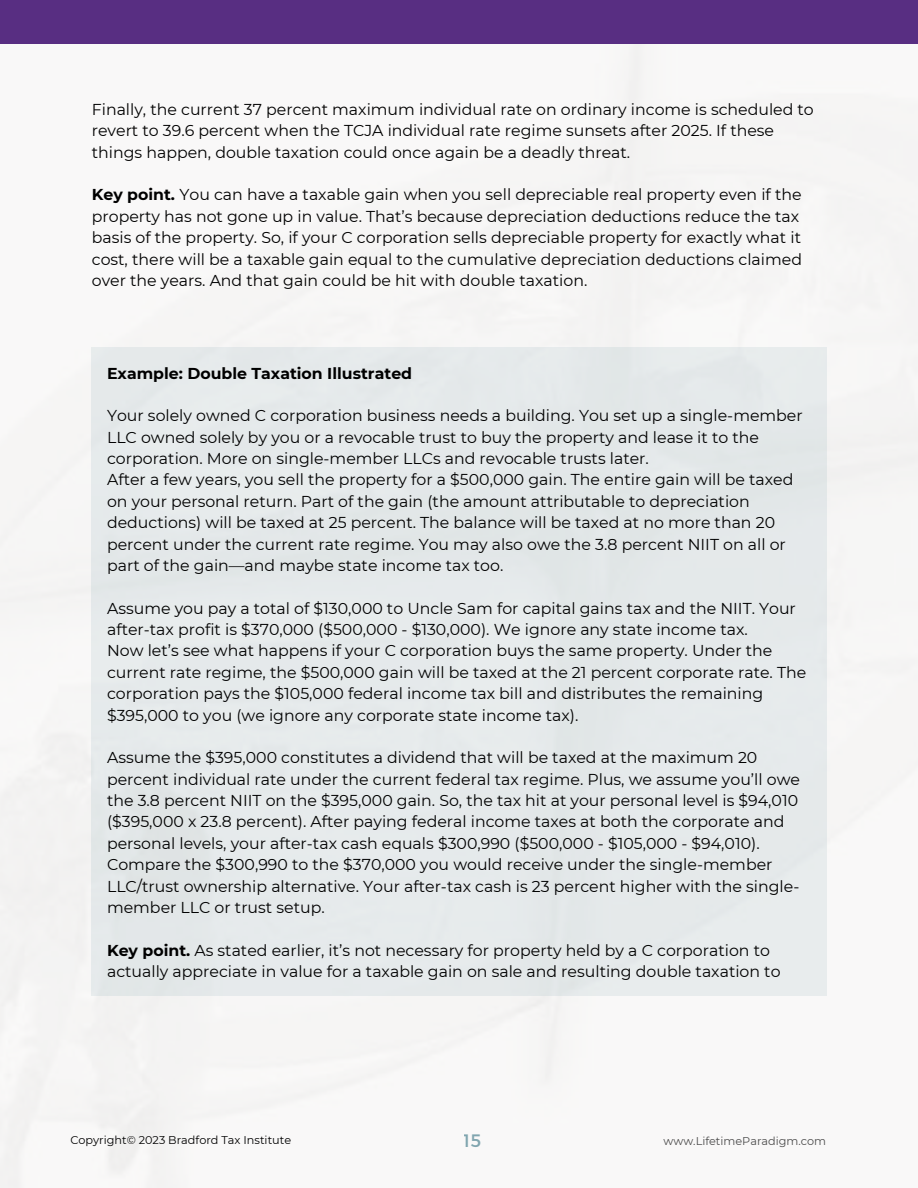
<style>
.page{position:relative;width:918px;height:1188px;background:#fff}
.page>*{position:absolute;margin:0;border:0;box-sizing:border-box;transform-origin:0 0}
.t1{font:18px "Montserrat";color:#4d8290}
.t2{font:15.75px/21.3px "Montserrat";color:#000}
.t3{font:700 15.75px "Montserrat";color:#000}
.t4{font:11.25px "Montserrat";color:#000}
.s1{font-weight:700}
</style>
<div class="page">
<div style="left:0;top:0;width:918px;height:44px;background:#582e82"></div>
<div style="left:92px;top:347px;width:734px;height:649px;background:#e5e9eb"></div>
<p class="t2" style="left:92px;top:99px;width:724px">Finally, the current 37 percent maximum individual rate on ordinary income is scheduled to revert to 39.6 percent when the TCJA individual rate regime sunsets after 2025. If these things happen, double taxation could once again be a deadly threat.</p>
<p class="t2" style="left:92px;top:184px;width:712px"><span class="s1">Key point.</span> You can have a taxable gain when you sell depreciable real property even if the property has not gone up in value. That’s because depreciation deductions reduce the tax basis of the property. So, if your C corporation sells depreciable property for exactly what it cost, there will be a taxable gain equal to the cumulative depreciation deductions claimed over the years. And that gain could be hit with double taxation.</p>
<p class="t3" style="left:107px;top:363px;width:307px">Example: Double Taxation Illustrated</p>
<p class="t2" style="left:107px;top:405px;width:697px">Your solely owned C corporation business needs a building. You set up a single-member LLC owned solely by you or a revocable trust to buy the property and lease it to the corporation. More on single-member LLCs and revocable trusts later.<br>After a few years, you sell the property for a $500,000 gain. The entire gain will be taxed on your personal return. Part of the gain (the amount attributable to depreciation deductions) will be taxed at 25 percent. The balance will be taxed at no more than 20 percent under the current rate regime. You may also owe the 3.8 percent NIIT on all or part of the gain—and maybe state income tax too.</p>
<p class="t2" style="left:107px;top:597px;width:701px">Assume you pay a total of $130,000 to Uncle Sam for capital gains tax and the NIIT. Your after-tax profit is $370,000 ($500,000 - $130,000). We ignore any state income tax.<br>Now let’s see what happens if your C corporation buys the same property. Under the current rate regime, the $500,000 gain will be taxed at the 21 percent corporate rate. The corporation pays the $105,000 federal income tax bill and distributes the remaining $395,000 to you (we ignore any corporate state income tax).</p>
<p class="t2" style="left:107px;top:747px;width:695px">Assume the $395,000 constitutes a dividend that will be taxed at the maximum 20 percent individual rate under the current federal tax regime. Plus, we assume you’ll owe the 3.8 percent NIIT on the $395,000 gain. So, the tax hit at your personal level is $94,010 ($395,000 x 23.8 percent). After paying federal income taxes at both the corporate and personal levels, your after-tax cash equals $300,990 ($500,000 - $105,000 - $94,010).<br>Compare the $300,990 to the $370,000 you would receive under the single-member LLC/trust ownership alternative. Your after-tax cash is 23 percent higher with the single&shy;member LLC or trust setup.</p>
<p class="t2" style="left:107px;top:939px;width:675px"><span class="s1">Key point.</span> As stated earlier, it’s not necessary for property held by a C corporation to actually appreciate in value for a taxable gain on sale and resulting double taxation to</p>
<p class="t4" style="left:70px;top:1134px;width:222px">Copyright© 2023 Bradford Tax Institute</p>
<p class="t1" style="left:464px;top:1129px;width:19px">15</p>
<p class="t4" style="left:664px;top:1134px;width:164px">www.LifetimeParadigm.com</p>
</div>
